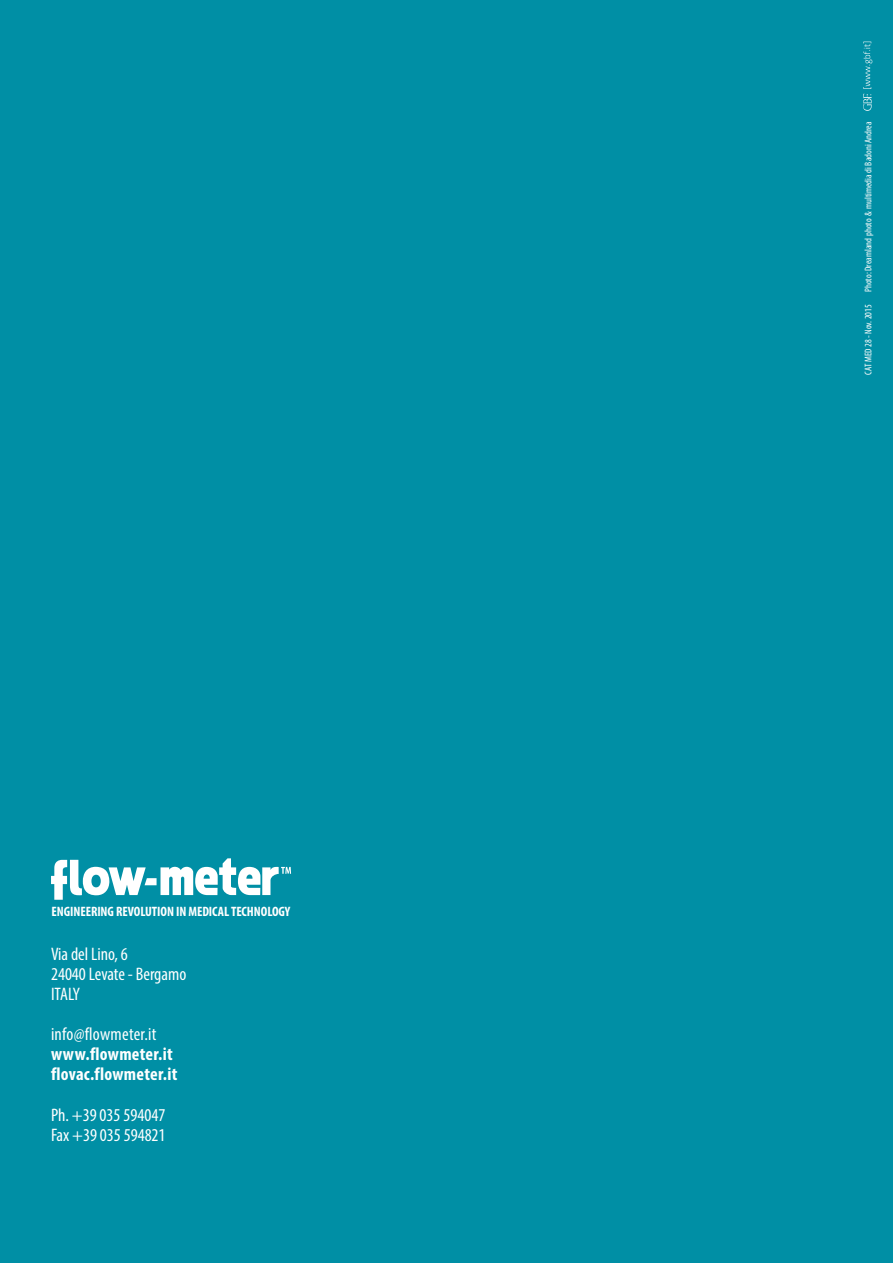
<style>
.page{position:relative;width:893px;height:1263px;background:#008fa5}
.page>*{position:absolute;margin:0;border:0;box-sizing:border-box;transform-origin:0 0}
.t1{font:condensed 18.15px/20px "Myriad Pro";color:#fff}
.t2{font:700 condensed 18.15px/20px "Myriad Pro";letter-spacing:.015em;color:#fff}
.t3{font:700 condensed 13.65px "Myriad Pro";letter-spacing:-.005em;color:#fff}
.t4{font:condensed 9.75px "Myriad Pro";color:#fff}
</style>
<div class="page">
<svg style="left:863px;top:42px;width:9px;height:69px"></svg>
<svg style="left:51px;top:858px;width:240px;height:42px"></svg>
<p class="t3" style="left:51px;top:903px;width:240px">ENGINEERING REVOLUTION IN MEDICAL TECHNOLOGY</p>
<p class="t1" style="left:51px;top:943px;width:137px">Via del Lino, 6<br>24040 Levate - Bergamo<br>ITALY</p>
<p class="t1" style="left:51px;top:1024px;width:107px">info@flowmeter.it</p>
<p class="t2" style="left:51px;top:1043px;width:128px">www.flowmeter.it flovac.flowmeter.it</p>
<p class="t1" style="left:51px;top:1104px;width:116px">Ph. +39 035 594047<br>Fax +39 035 594821</p>
<p class="t4" style="left:862px;top:292px;width:172px;rotate:-90deg">Photo: Dreamland photo &amp; multimedia di Badoni Andrea</p>
<p class="t4" style="left:862px;top:375px;width:72px;rotate:-90deg">CAT MED 28 - Nov. 2015</p>
</div>
